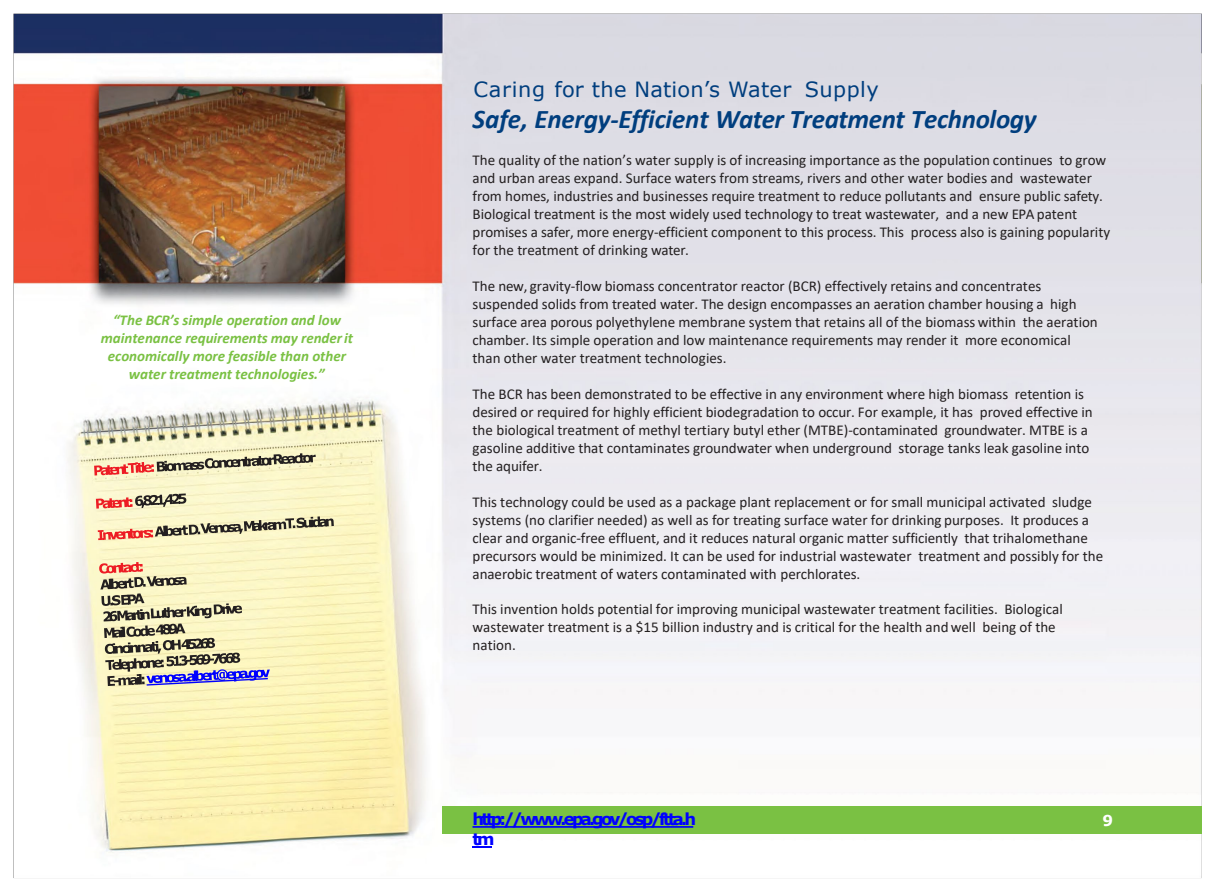
<style>
.page{position:relative;width:1215px;height:891px;background:#fff}
.page>*{position:absolute;margin:0;border:0;box-sizing:border-box;transform-origin:0 0}
.t1{font:italic 700 27px "Calibri";letter-spacing:-.01em;color:#003e7e}
.t2{font:21px "Verdana";letter-spacing:.015em;color:#003e7e}
.t3{font:700 16.5px/19.8px "Verdana";letter-spacing:-.17em;color:#00f}
.t4{font:15px/18px "Calibri";color:#231f20}
.t5{font:italic 700 15px/18px "Calibri";color:#7ac143;text-align:center}
.t6{font:700 15px "Verdana";color:#fff}
</style>
<div class="page">
<img style="left:13px;top:13px;width:1189px;height:865px">
<svg style="left:94px;top:453px;width:222px;height:23px;background:#cfbc9d"></svg>
<svg style="left:96px;top:493px;width:90px;height:16px"></svg>
<svg style="left:98px;top:516px;width:236px;height:24px;background:#d2c2a0"></svg>
<svg style="left:99px;top:562px;width:171px;height:124px;background:#c9c1a6"></svg>
<div style="left:442px;top:806px;width:759px;height:27px;background:#7ac143"></div>
<svg style="left:473px;top:826px;width:220px;height:2px"></svg>
<svg style="left:473px;top:846px;width:19px;height:2px"></svg>
<p class="t5" style="left:101px;top:310px;width:254px">“The BCR’s simple operation and low maintenance requirements may renderit economically more feasible than other water treatment technologies.”</p>
<p class="t2" style="left:473px;top:75px;width:407px">Caring for the Nation’s Water Supply</p>
<h2 class="t1" style="left:473px;top:100px;width:566px">Safe, Energy-Efficient Water Treatment Technology</h2>
<p class="t4" style="left:473px;top:151px;width:639px">The quality of the nation’s water supply is of increasing importance as the population continues to grow and urban areas expand. Surface waters from streams, rivers and other water bodies and wastewater from homes, industries and businesses require treatment to reduce pollutants and ensure public safety.<br>Biological treatment is the most widely used technology to treat wastewater, and a new EPA patent promises a safer, more energy-efficient component to this process. This process also is gaining popularity for the treatment of drinking water.</p>
<p class="t4" style="left:473px;top:277px;width:627px">The new, gravity-flow biomass concentrator reactor (BCR) effectively retains and concentrates suspended solids from treated water. The design encompasses an aeration chamber housing a high surface area porous polyethylene membrane system that retains all of the biomass within the aeration chamber. Its simple operation and low maintenance requirements may render it more economical than other water treatment technologies.</p>
<p class="t4" style="left:473px;top:385px;width:622px">The BCR has been demonstrated to be effective in any environment where high biomass retention is desired or required for highly efficient biodegradation to occur. For example, it has proved effective in the biological treatment of methyl tertiary butyl ether (MTBE)-contaminated groundwater. MTBE is a gasoline additive that contaminates groundwater when underground storage tanks leak gasoline into the aquifer.</p>
<p class="t4" style="left:473px;top:492px;width:632px">This technology could be used as a package plant replacement or for small municipal activated sludge systems (no clarifier needed) as well as for treating surface water for drinking purposes. It produces a clear and organic-free effluent, and it reduces natural organic matter sufficiently that trihalomethane precursors would be minimized. It can be used for industrial wastewater treatment and possibly for the anaerobic treatment of waters contaminated with perchlorates.</p>
<p class="t4" style="left:473px;top:600px;width:592px">This invention holds potential for improving municipal wastewater treatment facilities. Biological wastewater treatment is a $15 billion industry and is critical for the health and well being of the nation.</p>
<p class="t3" style="left:473px;top:809px;width:225px">http://www.epa.gov/osp/ftta.h tm</p>
<p class="t6" style="left:1102px;top:810px;width:12px">9</p>
</div>
